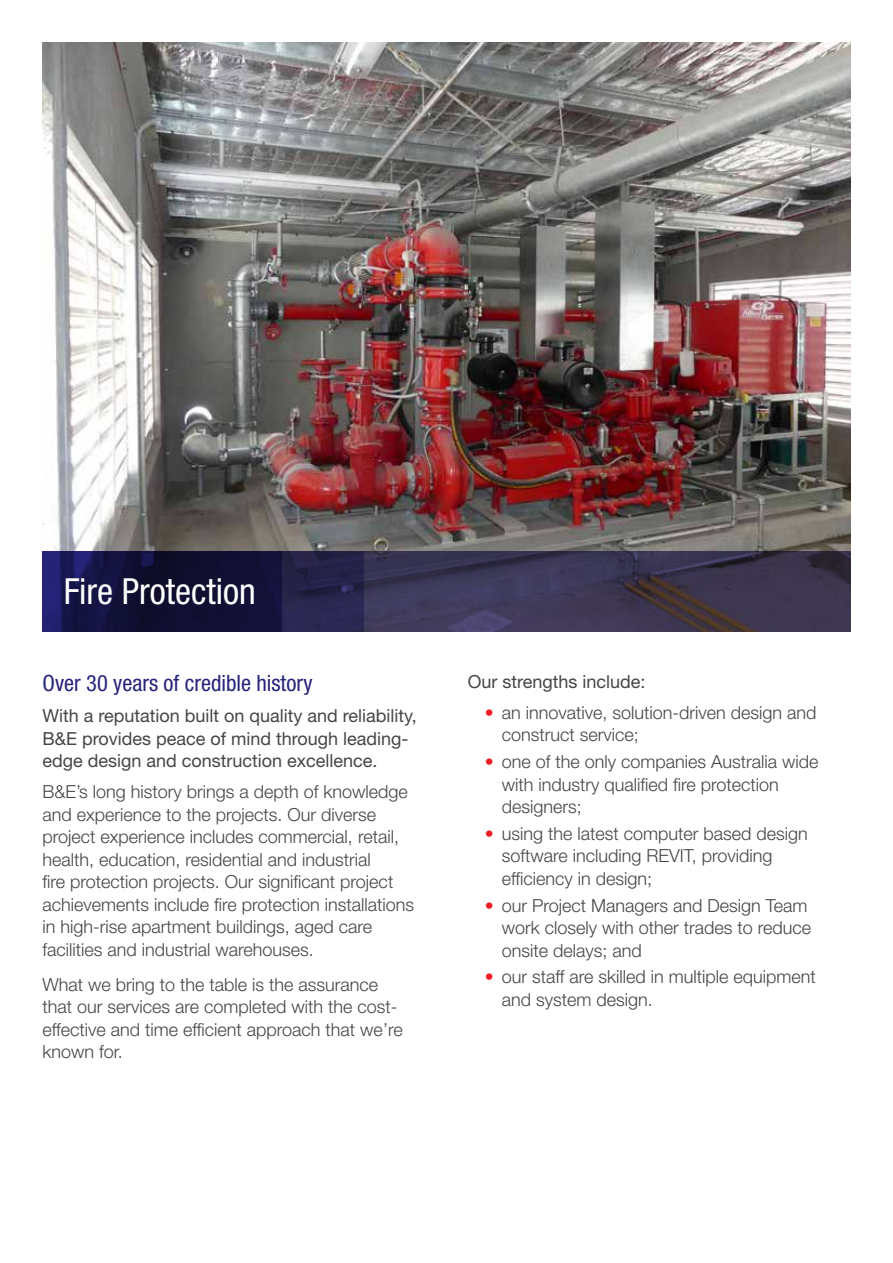
<style>
.page{position:relative;width:893px;height:1263px;background:#fff}
.page>*{position:absolute;margin:0;border:0;box-sizing:border-box;transform-origin:0 0}
.t1{font:condensed 36px "Helvetica Neue LT Std";color:#fff}
.t2{font:condensed 22.5px "Helvetica Neue LT Std";color:#26247b}
.t3{font:300 18px/22.5px "Helvetica Neue LT Std";color:#464547}
.t4{font:18px/22.5px "Helvetica Neue LT Std";color:#464547}
.s1{color:#ed1d24}
</style>
<div class="page">
<img style="left:43px;top:43px;width:807px;height:508px">
<svg style="left:43px;top:551px;width:239px;height:80px;fill:#121136"></svg>
<svg style="left:282px;top:551px;width:82px;height:80px;fill:#28254b"></svg>
<svg style="left:364px;top:551px;width:486px;height:80px;fill:#3d3753"></svg>
<h1 class="t1" style="left:64px;top:570px;width:193px">Fire Protection</h1>
<p class="t2" style="left:43px;top:670px;width:272px">Over 30 years of credible history</p>
<p class="t4" style="left:43px;top:704px;width:376px">With a reputation built on quality and reliability,<br>B&amp;E provides peace of mind through leading&shy;edge design and construction excellence.</p>
<p class="t3" style="left:43px;top:780px;width:373px">B&amp;E’s long history brings a depth of knowledge and experience to the projects. Our diverse project experience includes commercial, retail, health, education, residential and industrial<br>fire protection projects. Our significant project achievements include fire protection installations in high-rise apartment buildings, aged care facilities and industrial warehouses.</p>
<p class="t3" style="left:43px;top:973px;width:362px">What we bring to the table is the assurance that our services are completed with the cost&shy;effective and time efficient approach that we’re known for.</p>
<p class="t4" style="left:468px;top:670px;width:179px">Our strengths include:</p>
<p class="t3" style="left:502px;top:701px;width:316px;text-indent:-17px"><span class="s1">•</span> an innovative, solution-driven design and construct service;</p>
<p class="t3" style="left:502px;top:750px;width:318px;text-indent:-17px"><span class="s1">•</span> one of the only companies Australia wide with industry qualified fire protection designers;</p>
<p class="t3" style="left:502px;top:822px;width:308px;text-indent:-17px"><span class="s1">•</span> using the latest computer based design software including REVIT, providing efficiency in design;</p>
<p class="t3" style="left:502px;top:894px;width:311px;text-indent:-17px"><span class="s1">•</span> our Project Managers and Design Team work closely with other trades to reduce onsite delays; and</p>
<p class="t3" style="left:502px;top:965px;width:316px;text-indent:-17px"><span class="s1">•</span> our staff are skilled in multiple equipment and system design.</p>
</div>
